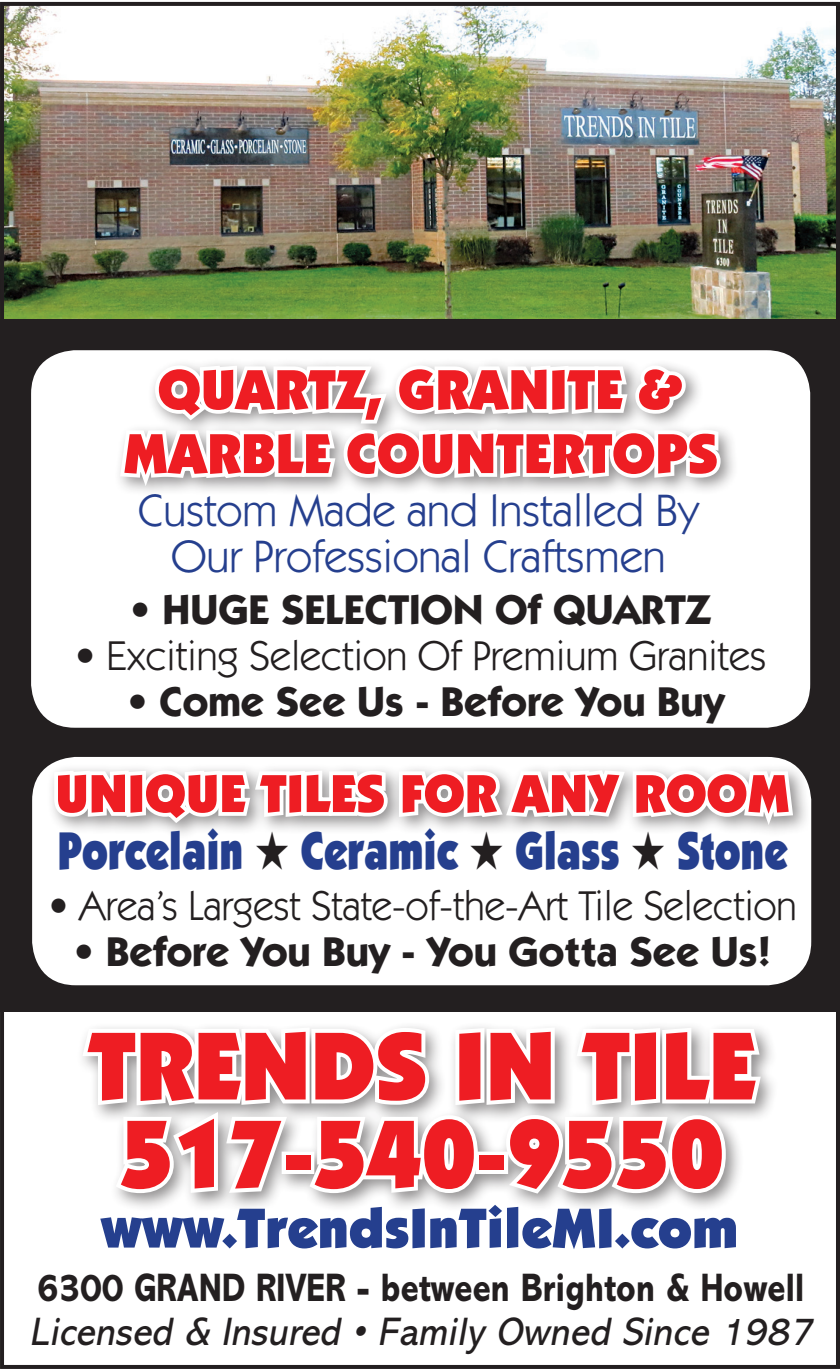
<style>
.page{position:relative;width:840px;height:1369px;background:#fff}
.page>*{position:absolute;margin:0;border:0;box-sizing:border-box;transform-origin:0 0}
.t1{font:900 96px/88px "Kabel IT Cby BT";color:#ee1d23;text-align:center}
.t2{font:900 56px/64px "Kabel IT Cby BT";color:#ee1d23;text-align:center}
.t3{font:900 56px "Kabel IT Cby BT";color:#253f8e}
.t4{font:900 53.2px/57.6px "Kabel IT Cby BT";color:#253f8e;scale:.8 1}
.t5{font:45.6px/45.6px "Itc Kabel";color:#253f8e;text-align:center}
.t6{font:41.6px "Itc Kabel";color:#231f20}
.t7{font:700 41.6px "Itc Kabel";color:#231f20}
.t8{font:800 40px "Abadi";letter-spacing:.01em;color:#231f20;scale:.81 1}
.t9{font:italic 40px "Abadi";color:#231f20;scale:.94 1}
.s1{color:#ee1d23}
.s2{color:#231f20}
</style>
<div class="page">
<div style="left:0;top:318px;width:839px;height:694px;background:#231f20"></div>
<div style="left:29px;top:348px;width:782px;height:382px;background:#fff;border-radius:46px"></div>
<div style="left:27px;top:346px;width:786px;height:386px;border:4px solid #231f20;border-radius:46px"></div>
<div style="left:114px;top:358px;width:625px;height:143px;background:#231f20;opacity:.5"></div>
<svg style="left:116px;top:347px;width:609px;height:151px"></svg>
<div style="left:30px;top:755px;width:782px;height:232px;background:#fff;border-radius:46px"></div>
<div style="left:28px;top:753px;width:786px;height:236px;border:4px solid #231f20;border-radius:46px"></div>
<div style="left:47px;top:764px;width:763px;height:77px;background:#231f20;opacity:.5"></div>
<svg style="left:50px;top:753px;width:746px;height:84px"></svg>
<img style="left:5px;top:7px;width:829px;height:312px">
<div style="left:76px;top:1021px;width:703px;height:191px;background:#231f20;opacity:.5"></div>
<svg style="left:77px;top:1023px;width:688px;height:177px"></svg>
<h2 class="t2" style="left:123px;top:357px;width:595px">QUARTZ, GRANITE &amp;<br>MARBLE COUNTERTOPS</h2>
<p class="t5" style="left:138px;top:488px;width:561px">Custom Made and Installed By<br>Our Professional Craftsmen</p>
<p class="t7" style="left:130px;top:585px;width:582px">• HUGE SELECTION Of QUARTZ</p>
<p class="t6" style="left:75px;top:632px;width:692px">• Exciting Selection Of Premium Granites</p>
<p class="t7" style="left:127px;top:676px;width:599px">• Come See Us - Before You Buy</p>
<p class="t4" style="left:55px;top:764px;width:918px"><span class="s1">UNIQUE TILES FOR ANY ROOM<br></span>Porcelain <span class="s2">★</span> Ceramic <span class="s2">★</span> Glass <span class="s2">★</span> Stone</p>
<p class="t6" style="left:48px;top:882px;width:749px">• Area’s Largest State-of-the-Art Tile Selection</p>
<p class="t7" style="left:74px;top:926px;width:698px">• Before You Buy - You Gotta See Us!</p>
<h1 class="t1" style="left:88px;top:1021px;width:668px">TRENDS IN TILE<br>517-540-9550</h1>
<h2 class="t3" style="left:101px;top:1194px;width:638px">www.TrendsInTileMI.com</h2>
<p class="t8" style="left:37px;top:1265px;width:947px">6300 GRAND RIVER - between Brighton &amp; Howell</p>
<p class="t9" style="left:29px;top:1309px;width:842px">Licensed &amp; Insured • Family Owned Since 1987</p>
</div>
